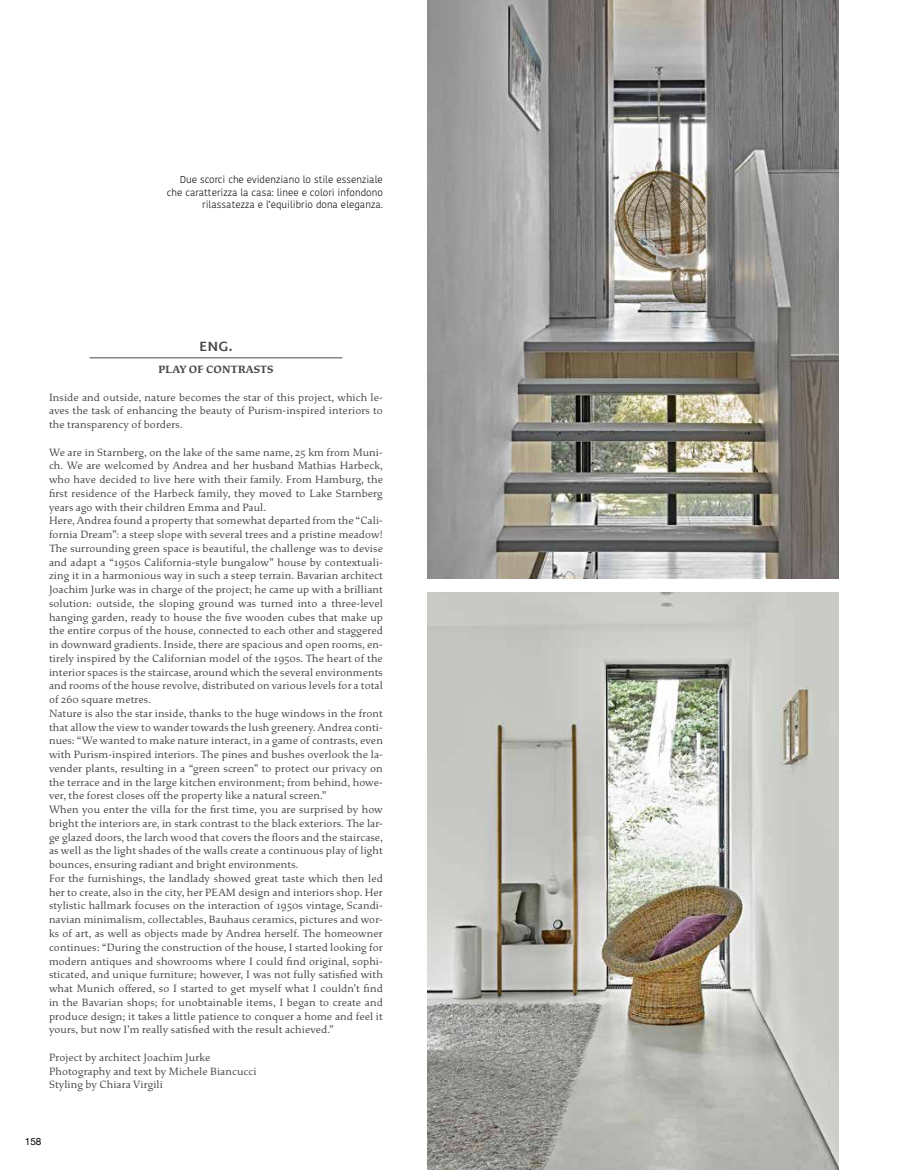
<style>
.page{position:relative;width:897px;height:1170px;background:#fff}
.page>*{position:absolute;margin:0;border:0;box-sizing:border-box;transform-origin:0 0}
.t1{font:700 13.75px "Martel Sans";color:#484848}
.t2{font:11.25px/13.8px "Study";letter-spacing:.01em;color:#484848}
.t3{font:700 11.25px "Study";letter-spacing:.01em;color:#484848}
.t4{font:300 10px/12.5px "Kohinoor Bangla";color:#000;text-align:right}
.t5{font:10px "Helvetica Neue";color:#000}
</style>
<div class="page">
<hr style="left:90px;top:357px;width:252px;height:1px;background:#484848">
<img style="left:427px;top:0;width:411px;height:578px">
<img style="left:427px;top:592px;width:411px;height:577px">
<p class="t4" style="left:167px;top:173px;width:217px">Due scorci che evidenziano lo stile essenziale che caratterizza la casa: linee e colori infondono rilassatezza e l’equilibrio dona eleganza.</p>
<p class="t1" style="left:199px;top:338px;width:35px">ENG.</p>
<p class="t3" style="left:158px;top:363px;width:116px">PLAY OF CONTRASTS</p>
<p class="t2" style="left:49px;top:390px;width:335px;text-align:justify">Inside and outside, nature becomes the star of this project, which le&shy;aves the task of enhancing the beauty of Purism-inspired interiors to the transparency of borders.</p>
<p class="t2" style="left:49px;top:445px;width:335px">We are in Starnberg, on the lake of the same name, 25 km from Muni&shy;ch. We are welcomed by Andrea and her husband Mathias Harbeck, who have decided to live here with their family. From Hamburg, the first residence of the Harbeck family, they moved to Lake Starnberg years ago with their children Emma and Paul.<br>Here, Andrea found a property that somewhat departed from the “Cali&shy;fornia Dream”: a steep slope with several trees and a pristine meadow!<br>The surrounding green space is beautiful, the challenge was to devise and adapt a “1950s California-style bungalow” house by contextuali&shy;zing it in a harmonious way in such a steep terrain. Bavarian architect Joachim Jurke was in charge of the project; he came up with a brilliant solution: outside, the sloping ground was turned into a three-level hanging garden, ready to house the five wooden cubes that make up the entire corpus of the house, connected to each other and staggered in downward gradients. Inside, there are spacious and open rooms, en&shy;tirely inspired by the Californian model of the 1950s. The heart of the interior spaces is the staircase, around which the several environments and rooms of the house revolve, distributed on various levels for a total of 260 square metres.<br>Nature is also the star inside, thanks to the huge windows in the front that allow the view to wander towards the lush greenery. Andrea conti&shy;nues: “We wanted to make nature interact, in a game of contrasts, even with Purism-inspired interiors. The pines and bushes overlook the la&shy;vender plants, resulting in a “green screen” to protect our privacy on the terrace and in the large kitchen environment; from behind, howe&shy;ver, the forest closes off the property like a natural screen.”<br>When you enter the villa for the first time, you are surprised by how bright the interiors are, in stark contrast to the black exteriors. The lar&shy;ge glazed doors, the larch wood that covers the floors and the staircase, as well as the light shades of the walls create a continuous play of light bounces, ensuring radiant and bright environments.<br>For the furnishings, the landlady showed great taste which then led her to create, also in the city, her PEAM design and interiors shop. Her stylistic hallmark focuses on the interaction of 1950s vintage, Scandi&shy;navian minimalism, collectables, Bauhaus ceramics, pictures and wor&shy;ks of art, as well as objects made by Andrea herself. The homeowner continues: “During the construction of the house, I started looking for modern antiques and showrooms where I could find original, sophi&shy;sticated, and unique furniture; however, I was not fully satisfied with what Munich offered, so I started to get myself what I couldn’t find in the Bavarian shops; for unobtainable items, I began to create and produce design; it takes a little patience to conquer a home and feel it yours, but now I’m really satisfied with the result achieved.”</p>
<p class="t2" style="left:49px;top:1050px;width:209px">Project by architect Joachim Jurke<br>Photography and text by Michele Biancucci<br>Styling by Chiara Virgili</p>
<p class="t5" style="left:25px;top:1134px;width:18px">158</p>
</div>
